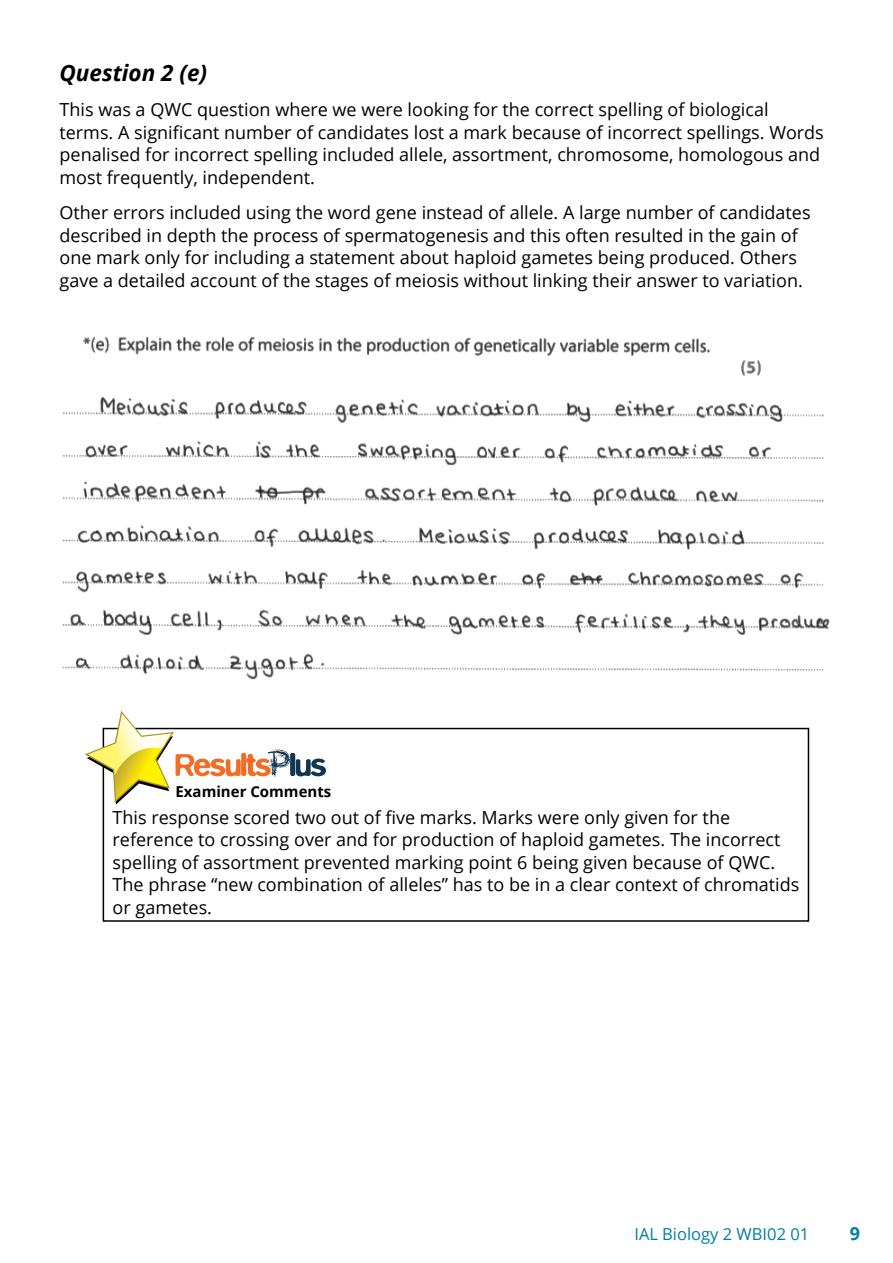
<style>
.page{position:relative;width:893px;height:1263px;background:#fff}
.page>*{position:absolute;margin:0;border:0;box-sizing:border-box;transform-origin:0 0}
.t1{font:italic 700 22.5px "Open Sans";color:#000}
.t2{font:18px/22.5px "Open Sans";color:#000}
.t3{font:700 18px "Open Sans";color:#007da4}
.t4{font:16.5px "Open Sans";color:#007da4}
.t5{font:700 15px "Open Sans";color:#000}
</style>
<div class="page">
<img style="left:62px;top:336px;width:768px;height:344px">
<div style="left:103px;top:728px;width:706px;height:194px;border:2px solid #000"></div>
<svg style="left:85px;top:711px;width:241px;height:94px"></svg>
<p class="t1" style="left:60px;top:57px;width:149px">Question 2 (e)</p>
<p class="t2" style="left:60px;top:98px;width:766px">This was a QWC question where we were looking for the correct spelling of biological terms. A significant number of candidates lost a mark because of incorrect spellings. Words penalised for incorrect spelling included allele, assortment, chromosome, homologous and most frequently, independent.</p>
<p class="t2" style="left:60px;top:201px;width:753px">Other errors included using the word gene instead of allele. A large number of candidates described in depth the process of spermatogenesis and this often resulted in the gain of one mark only for including a statement about haploid gametes being produced. Others gave a detailed account of the stages of meiosis without linking their answer to variation.</p>
<p class="t5" style="left:176px;top:780px;width:157px">Examiner Comments</p>
<p class="t2" style="left:113px;top:806px;width:688px">This response scored two out of five marks. Marks were only given for the reference to crossing over and for production of haploid gametes. The incorrect spelling of assortment prevented marking point 6 being given because of QWC.<br>The phrase “new combination of alleles” has to be in a clear context of chromatids or gametes.</p>
<p class="t4" style="left:634px;top:1222px;width:176px">IAL Biology 2 WBI02 01</p>
<p class="t3" style="left:850px;top:1221px;width:12px">9</p>
</div>
